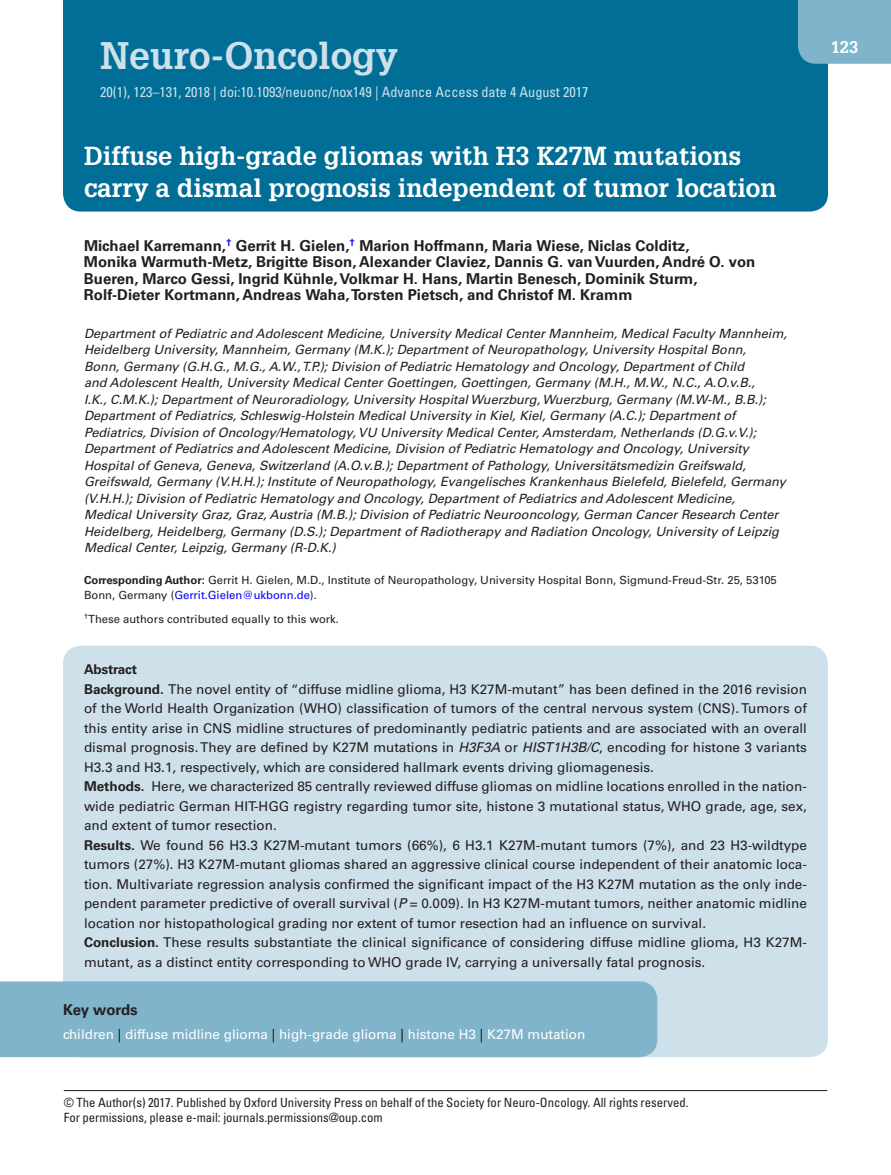
<style>
.page{position:relative;width:891px;height:1175px;background:#fff}
.page>*{position:absolute;margin:0;border:0;box-sizing:border-box;transform-origin:0 0}
.t1{font:700 37.5px "Glypha LT Std";color:#cee0ea}
.t2{font:700 25.5px/31.5px "Glypha LT Std";color:#fff}
.t3{font:700 16.5px "Glypha LT Std";color:#fff}
.t4{font:700 15px/16.5px "Univers LT Std";color:#231f20}
.t5{font:condensed 14.25px "Univers LT Std";color:#cee0ea}
.t6{font:13.5px/19.5px "Univers LT Std";color:#231f20}
.t7{font:13.5px "Univers LT Std";color:#fff}
.t8{font:italic 12.75px/16.5px "Univers LT Std";color:#231f20}
.t9{font:condensed 12.75px/15px "Univers LT Std";color:#231f20}
.t10{font:11.25px/15px "Univers LT Std";color:#231f20}
.s1{font-weight:700}
.s2{color:#00f}
.s3{font-style:italic}
.s4{color:#231f20}
</style>
<div class="page">
<hr style="left:64px;top:1090px;width:763px;height:1px;background:#231f20">
<div style="left:63px;top:0;width:765px;height:212px;background:#006e96"></div>
<div style="left:63px;top:645px;width:765px;height:412px;background:#cee0ea;border-radius:18px"></div>
<div style="left:0;top:981px;width:657px;height:76px;background:#7fb4ca"></div>
<div style="left:798px;top:0;width:93px;height:64px;background:#7fb4ca"></div>
<h1 class="t1" style="left:100px;top:32px;width:299px">Neuro-Oncology</h1>
<p class="t5" style="left:100px;top:83px;width:490px">20(1), 123–131, 2018 | doi:10.1093/neuonc/nox149 | Advance Access date 4 August 2017</p>
<h2 class="t2" style="left:84px;top:140px;width:694px">Diffuse high-grade gliomas with H3 K27M mutations carry a dismal prognosis independent of tumor location</h2>
<p class="t4" style="left:84px;top:237px;width:673px">Michael Karremann,<sup>†</sup> Gerrit H. Gielen,<sup>†</sup> Marion Hoffmann, Maria Wiese, Niclas Colditz,<br>Monika Warmuth-Metz, Brigitte Bison, Alexander Claviez, Dannis G. van Vuurden, André O. von Bueren, Marco Gessi, Ingrid Kühnle, Volkmar H. Hans, Martin Benesch, Dominik Sturm, Rolf-Dieter Kortmann, Andreas Waha, Torsten Pietsch, and Christof M. Kramm</p>
<p class="t8" style="left:84px;top:325px;width:705px">Department of Pediatric and Adolescent Medicine, University Medical Center Mannheim, Medical Faculty Mannheim, Heidelberg University, Mannheim, Germany (M.K.); Department of Neuropathology, University Hospital Bonn,<br>Bonn, Germany (G.H.G., M.G., A.W., T.P.); Division of Pediatric Hematology and Oncology, Department of Child<br>and Adolescent Health, University Medical Center Goettingen, Goettingen, Germany (M.H., M.W., N.C., A.O.v.B.,<br>I.K., C.M.K.); Department of Neuroradiology, University Hospital Wuerzburg, Wuerzburg, Germany (M.W-M., B.B.); Department of Pediatrics, Schleswig-Holstein Medical University in Kiel, Kiel, Germany (A.C.); Department of Pediatrics, Division of Oncology/Hematology, VU University Medical Center, Amsterdam, Netherlands (D.G.v.V.); Department of Pediatrics and Adolescent Medicine, Division of Pediatric Hematology and Oncology, University Hospital of Geneva, Geneva, Switzerland (A.O.v.B.); Department of Pathology, Universitätsmedizin Greifswald, Greifswald, Germany (V.H.H.); Institute of Neuropathology, Evangelisches Krankenhaus Bielefeld, Bielefeld, Germany (V.H.H.); Division of Pediatric Hematology and Oncology, Department of Pediatrics and Adolescent Medicine,<br>Medical University Graz, Graz, Austria (M.B.); Division of Pediatric Neurooncology, German Cancer Research Center Heidelberg, Heidelberg, Germany (D.S.); Department of Radiotherapy and Radiation Oncology, University of Leipzig Medical Center, Leipzig, Germany (R-D.K.)</p>
<p class="t10" style="left:84px;top:572px;width:694px"><span class="s1">Corresponding Author:</span> Gerrit H. Gielen, M.D., Institute of Neuropathology, University Hospital Bonn, Sigmund-Freud-Str. 25, 53105<br>Bonn, Germany (<span class="s2">Gerrit.Gielen@ukbonn.de</span>).</p>
<p class="t10" style="left:84px;top:611px;width:257px"><sup>†</sup>These authors contributed equally to this work.</p>
<p class="t6" style="left:84px;top:659px;width:725px"><span class="s1">Abstract<br>Background.</span> The novel entity of “diffuse midline glioma, H3 K27M-mutant” has been defined in the 2016 revision of the World Health Organization (WHO) classification of tumors of the central nervous system (CNS). Tumors of this entity arise in CNS midline structures of predominantly pediatric patients and are associated with an overall dismal prognosis. They are defined by K27M mutations in <span class="s3">H3F3A</span> or <span class="s3">HIST1H3B/C</span>, encoding for histone 3 variants H3.3 and H3.1, respectively, which are considered hallmark events driving gliomagenesis.<br><span class="s1">Methods.</span> Here, we characterized 85 centrally reviewed diffuse gliomas on midline locations enrolled in the nation&shy;wide pediatric German HIT-HGG registry regarding tumor site, histone 3 mutational status, WHO grade, age, sex, and extent of tumor resection.<br><span class="s1">Results.</span> We found 56 H3.3 K27M-mutant tumors (66%), 6 H3.1 K27M-mutant tumors (7%), and 23 H3-wildtype tumors (27%). H3 K27M-mutant gliomas shared an aggressive clinical course independent of their anatomic loca&shy;tion. Multivariate regression analysis confirmed the significant impact of the H3 K27M mutation as the only inde&shy;pendent parameter predictive of overall survival (<span class="s3">P</span> = 0.009). In H3 K27M-mutant tumors, neither anatomic midline location nor histopathological grading nor extent of tumor resection had an influence on survival.<br><span class="s1">Conclusion.</span> These results substantiate the clinical significance of considering diffuse midline glioma, H3 K27M&shy;mutant, as a distinct entity corresponding to WHO grade IV, carrying a universally fatal prognosis.</p>
<p class="t4" style="left:63px;top:1001px;width:76px">Key words</p>
<p class="t7" style="left:63px;top:1025px;width:524px">children <span class="s4">|</span> diffuse midline glioma <span class="s4">|</span> high-grade glioma <span class="s4">|</span> histone H3 <span class="s4">|</span> K27M mutation</p>
<p class="t9" style="left:64px;top:1095px;width:626px">© The Author(s) 2017. Published by Oxford University Press on behalf of the Society for Neuro-Oncology. All rights reserved.<br>For permissions, please e-mail: journals.permissions@oup.com</p>
<p class="t3" style="left:831px;top:37px;width:29px">123</p>
</div>
